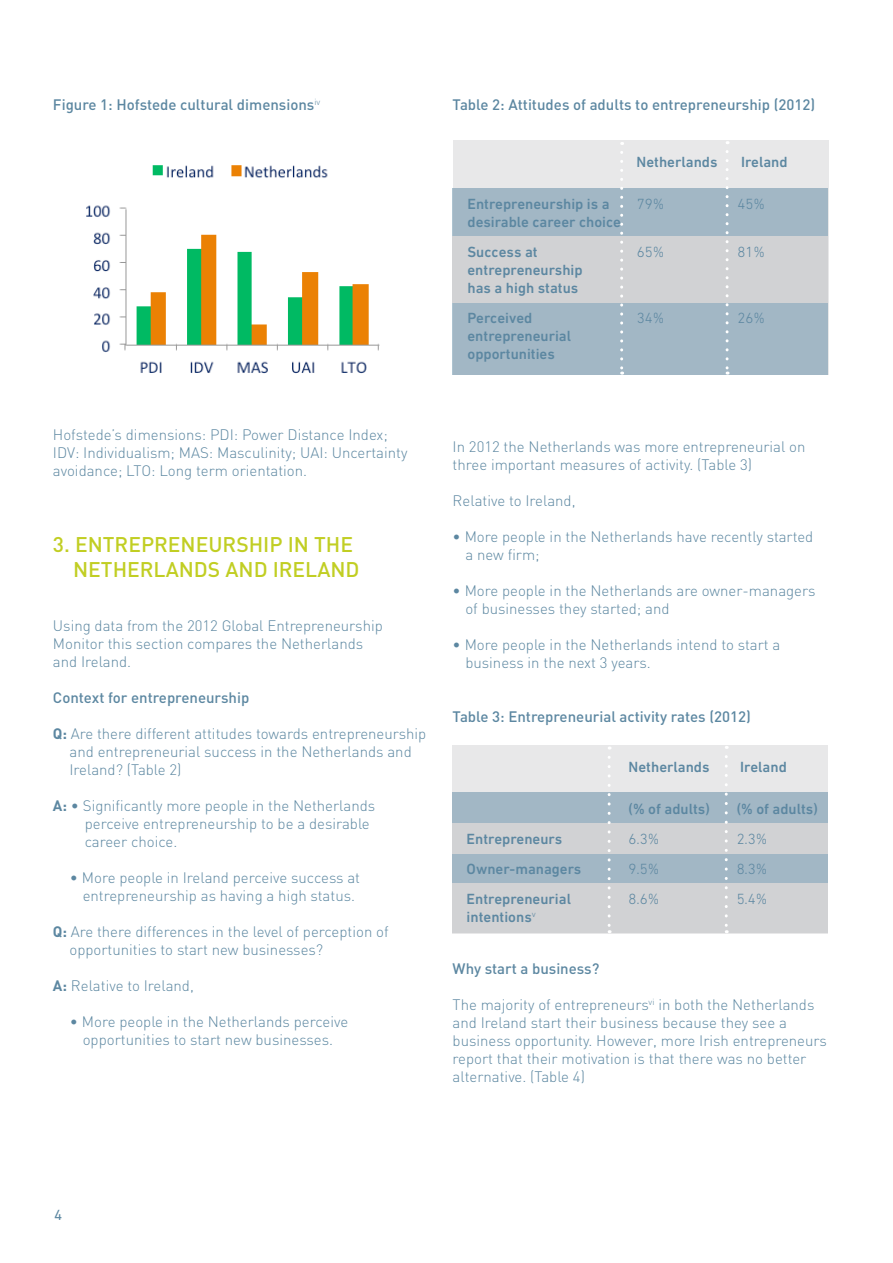
<style>
.page{position:relative;width:893px;height:1263px;background:#fff}
.page>*{position:absolute;margin:0;border:0;box-sizing:border-box;transform-origin:0 0}
.t1{font:500 21px/25.2px "DIN";color:#c1ce23}
.t2{font:300 15px/18px "DIN";color:#5c87a1}
.t3{font:500 15px/18px "DIN Next LT Pro";color:#5c87a1}
.t4{font:500 15px "DIN";color:#5c87a1}
.t5{font:300 15px "DIN Next LT Pro";color:#5c87a1}
.t6{font:15px "DIN Next LT Pro";color:#5c87a1}
.s1{font-weight:700}
</style>
<div class="page">
<img style="left:86px;top:165px;width:294px;height:209px">
<div style="left:453px;top:140px;width:375px;height:235px;background:#e8e8e9"></div>
<div style="left:453px;top:188px;width:375px;height:187px;background:#a2b7c5"></div>
<div style="left:452px;top:237px;width:376px;height:66px;background:#d1d2d4"></div>
<svg style="left:620px;top:152px;width:3px;height:223px"></svg>
<svg style="left:726px;top:152px;width:3px;height:223px"></svg>
<div style="left:452px;top:745px;width:376px;height:188px;background:#e8e8e9"></div>
<div style="left:452px;top:793px;width:375px;height:140px;background:#a2b7c5"></div>
<div style="left:452px;top:823px;width:376px;height:31px;background:#d1d2d4"></div>
<div style="left:452px;top:883px;width:376px;height:50px;background:#d1d2d4"></div>
<svg style="left:608px;top:757px;width:3px;height:176px"></svg>
<svg style="left:725px;top:757px;width:3px;height:176px"></svg>
<p class="t4" style="left:53px;top:95px;width:269px">Figure 1: Hofstede cultural dimensions<sup>iv</sup></p>
<p class="t2" style="left:53px;top:425px;width:356px">Hofstede’s dimensions: PDI: Power Distance Index;<br>IDV: Individualism; MAS: Masculinity; UAI: Uncertainty avoidance; LTO: Long term orientation.</p>
<p class="t1" style="left:73px;top:531px;width:288px;text-indent:-20px">3. ENTREPRENEURSHIP IN THE<br>NETHERLANDS AND IRELAND</p>
<p class="t2" style="left:53px;top:616px;width:331px">Using data from the 2012 Global Entrepreneurship<br>Monitor this section compares the Netherlands and Ireland.</p>
<p class="t4" style="left:53px;top:688px;width:198px">Context for entrepreneurship</p>
<p class="t2" style="left:70px;top:724px;width:358px;text-indent:-17px"><span class="s1">Q:</span> Are there different attitudes towards entrepreneurship and entrepreneurial success in the Netherlands and<br>Ireland? (Table 2)</p>
<p class="t2" style="left:85px;top:796px;width:292px;text-indent:-32px"><span class="s1">A:</span> • Significantly more people in the Netherlands perceive entrepreneurship to be a desirable career choice.</p>
<p class="t2" style="left:70px;top:868px;width:292px;text-align:center">• More people in Ireland perceive success at entrepreneurship as having a high status.</p>
<p class="t2" style="left:70px;top:922px;width:321px;text-indent:-17px"><span class="s1">Q:</span> Are there differences in the level of perception of opportunities to start new businesses?</p>
<p class="t2" style="left:53px;top:976px;width:142px"><span class="s1">A:</span> Relative to Ireland,</p>
<p class="t2" style="left:70px;top:1012px;width:280px;text-align:center">• More people in the Netherlands perceive opportunities to start new businesses.</p>
<p class="t4" style="left:453px;top:95px;width:364px">Table 2: Attitudes of adults to entrepreneurship (2012)</p>
<p class="t3" style="left:637px;top:153px;width:82px">Netherlands</p>
<p class="t3" style="left:741px;top:153px;width:48px">Ireland</p>
<p class="t3" style="left:467px;top:195px;width:144px">Entrepreneurship is a</p>
<p class="t5" style="left:637px;top:195px;width:29px">79%</p>
<p class="t5" style="left:737px;top:195px;width:29px">45%</p>
<p class="t3" style="left:467px;top:213px;width:155px">desirable career choice</p>
<p class="t3" style="left:467px;top:243px;width:72px">Success at</p>
<p class="t5" style="left:637px;top:243px;width:29px">65%</p>
<p class="t5" style="left:737px;top:243px;width:29px">81%</p>
<p class="t3" style="left:467px;top:261px;width:117px">entrepreneurship has a high status</p>
<p class="t3" style="left:467px;top:309px;width:66px">Perceived</p>
<p class="t5" style="left:637px;top:309px;width:29px">34%</p>
<p class="t5" style="left:737px;top:309px;width:29px">26%</p>
<p class="t3" style="left:467px;top:327px;width:105px">entrepreneurial opportunities</p>
<p class="t2" style="left:453px;top:437px;width:354px">In 2012 the Netherlands was more entrepreneurial on three important measures of activity. (Table 3)</p>
<p class="t2" style="left:453px;top:491px;width:124px">Relative to Ireland,</p>
<p class="t2" style="left:465px;top:527px;width:349px;text-indent:-13px">• More people in the Netherlands have recently started a new firm;</p>
<p class="t2" style="left:465px;top:581px;width:352px;text-indent:-13px">• More people in the Netherlands are owner-managers of businesses they started; and</p>
<p class="t2" style="left:465px;top:635px;width:317px;text-indent:-13px">• More people in the Netherlands intend to start a business in the next 3 years.</p>
<p class="t4" style="left:453px;top:707px;width:300px">Table 3: Entrepreneurial activity rates (2012)</p>
<p class="t3" style="left:629px;top:757px;width:82px">Netherlands</p>
<p class="t3" style="left:740px;top:757px;width:48px">Ireland</p>
<p class="t3" style="left:629px;top:799px;width:83px">(% of adults)</p>
<p class="t3" style="left:737px;top:799px;width:83px">(% of adults)</p>
<p class="t3" style="left:467px;top:829px;width:97px">Entrepreneurs</p>
<p class="t5" style="left:629px;top:830px;width:32px">6.3%</p>
<p class="t5" style="left:737px;top:830px;width:32px">2.3%</p>
<p class="t3" style="left:467px;top:859px;width:116px">Owner-managers</p>
<p class="t5" style="left:629px;top:860px;width:32px">9.5%</p>
<p class="t5" style="left:737px;top:860px;width:32px">8.3%</p>
<p class="t3" style="left:467px;top:889px;width:106px">Entrepreneurial</p>
<p class="t5" style="left:629px;top:890px;width:32px">8.6%</p>
<p class="t5" style="left:737px;top:890px;width:32px">5.4%</p>
<p class="t3" style="left:467px;top:907px;width:71px">intentions<sup>v</sup></p>
<p class="t4" style="left:453px;top:959px;width:148px">Why start a business?</p>
<p class="t2" style="left:453px;top:995px;width:376px">The majority of entrepreneurs<sup>vi</sup> in both the Netherlands and Ireland start their business because they see a business opportunity. However, more Irish entrepreneurs report that their motivation is that there was no better alternative. (Table 4)</p>
<p class="t6" style="left:54px;top:1206px;width:10px">4</p>
</div>
